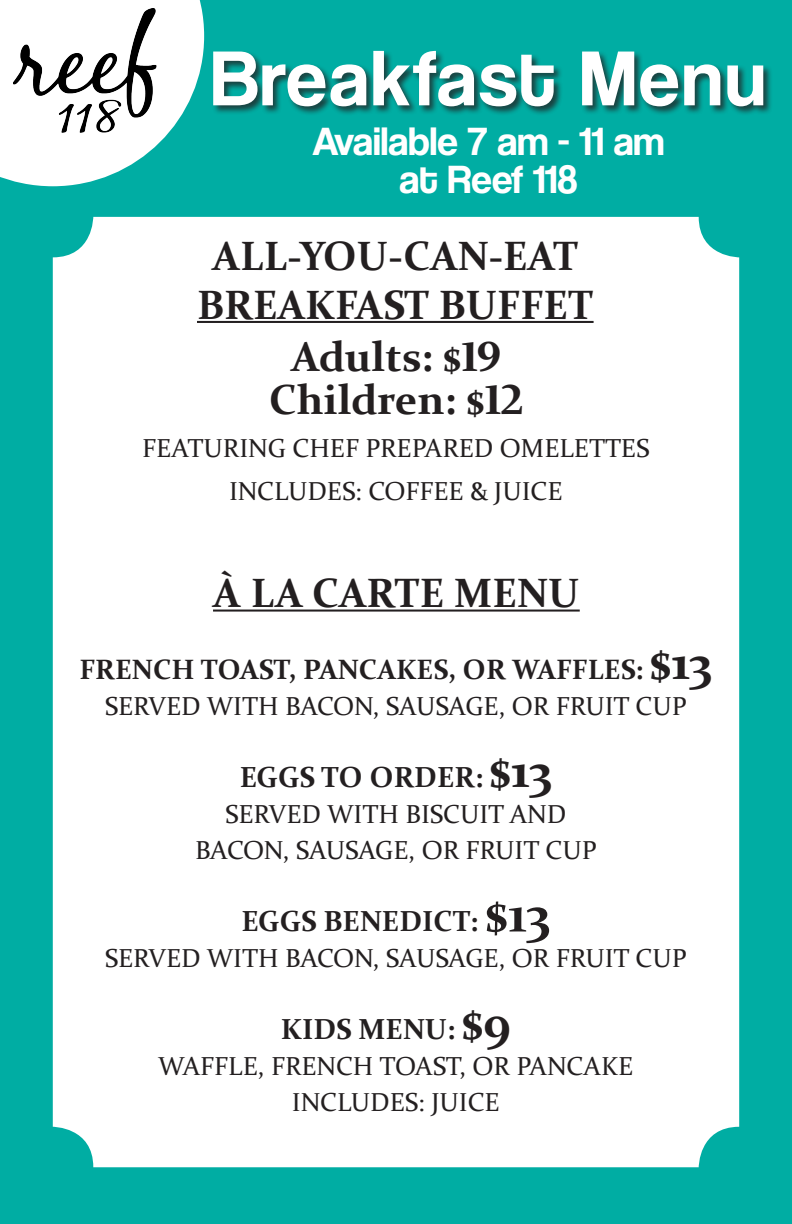
<style>
.page{position:relative;width:792px;height:1224px;background:#00ada3}
.page>*{position:absolute;margin:0;border:0;box-sizing:border-box;transform-origin:0 0}
.t1{font:81px "Coolvetica Rg";letter-spacing:.03em;color:#fff}
.t2{font:700 42px "Constantia";color:#231f20}
.t3{font:700 41px "Constantia";color:#231f20}
.t4{font:41px "Coolvetica Rg";color:#fff}
.t5{font:700 29px "Constantia";color:#231f20}
.t6{font:700 28px "Constantia";color:#231f20}
.t7{font:26px "Constantia";color:#231f20}
.s1{font-size:50px}
.s2{font-size:52px}
</style>
<div class="page">
<div style="left:212px;top:50px;width:561px;height:66px;background:#231f20;opacity:.75"></div>
<div style="left:53px;top:217px;width:686px;height:950px;background:#fff;border-radius:40px"></div>
<hr style="left:197px;top:321px;width:397px;height:2px;background:#231f20">
<hr style="left:213px;top:610px;width:367px;height:2px;background:#231f20">
<svg style="left:0;top:0;width:204px;height:186px"></svg>
<img style="left:14px;top:8px;width:148px;height:133px">
<p class="t1" style="left:211px;top:31px;width:556px">Breakfast Menu</p>
<p class="t4" style="left:313px;top:118px;width:353px">Available 7 am - 11 am</p>
<p class="t4" style="left:399px;top:156px;width:180px">at Reef 118</p>
<p class="t3" style="left:213px;top:227px;width:368px">ALL-YOU-CAN-EAT</p>
<p class="t3" style="left:197px;top:277px;width:398px">BREAKFAST BUFFET</p>
<p class="t2" style="left:291px;top:328px;width:210px">Adults: $19</p>
<p class="t2" style="left:269px;top:371px;width:255px">Children: $12</p>
<p class="t7" style="left:142px;top:430px;width:509px">FEATURING CHEF PREPARED OMELETTES</p>
<p class="t7" style="left:229px;top:473px;width:335px">INCLUDES: COFFEE &amp; JUICE</p>
<p class="t3" style="left:213px;top:565px;width:368px">À LA CARTE MENU</p>
<p class="t6" style="left:80px;top:651px;width:634px">FRENCH TOAST, PANCAKES, OR WAFFLES: <span class="s1">$13</span></p>
<p class="t7" style="left:105px;top:689px;width:583px">SERVED WITH BACON, SAUSAGE, OR FRUIT CUP</p>
<p class="t5" style="left:240px;top:758px;width:314px">EGGS TO ORDER: <span class="s1">$13</span></p>
<p class="t7" style="left:225px;top:797px;width:343px">SERVED WITH BISCUIT AND</p>
<p class="t7" style="left:195px;top:833px;width:403px">BACON, SAUSAGE, OR FRUIT CUP</p>
<p class="t5" style="left:241px;top:902px;width:310px">EGGS BENEDICT: <span class="s2">$13</span></p>
<p class="t7" style="left:105px;top:941px;width:583px">SERVED WITH BACON, SAUSAGE, OR FRUIT CUP</p>
<p class="t5" style="left:281px;top:1010px;width:231px">KIDS MENU: <span class="s1">$9</span></p>
<p class="t7" style="left:158px;top:1049px;width:477px">WAFFLE, FRENCH TOAST, OR PANCAKE</p>
<p class="t7" style="left:292px;top:1085px;width:209px">INCLUDES: JUICE</p>
</div>
